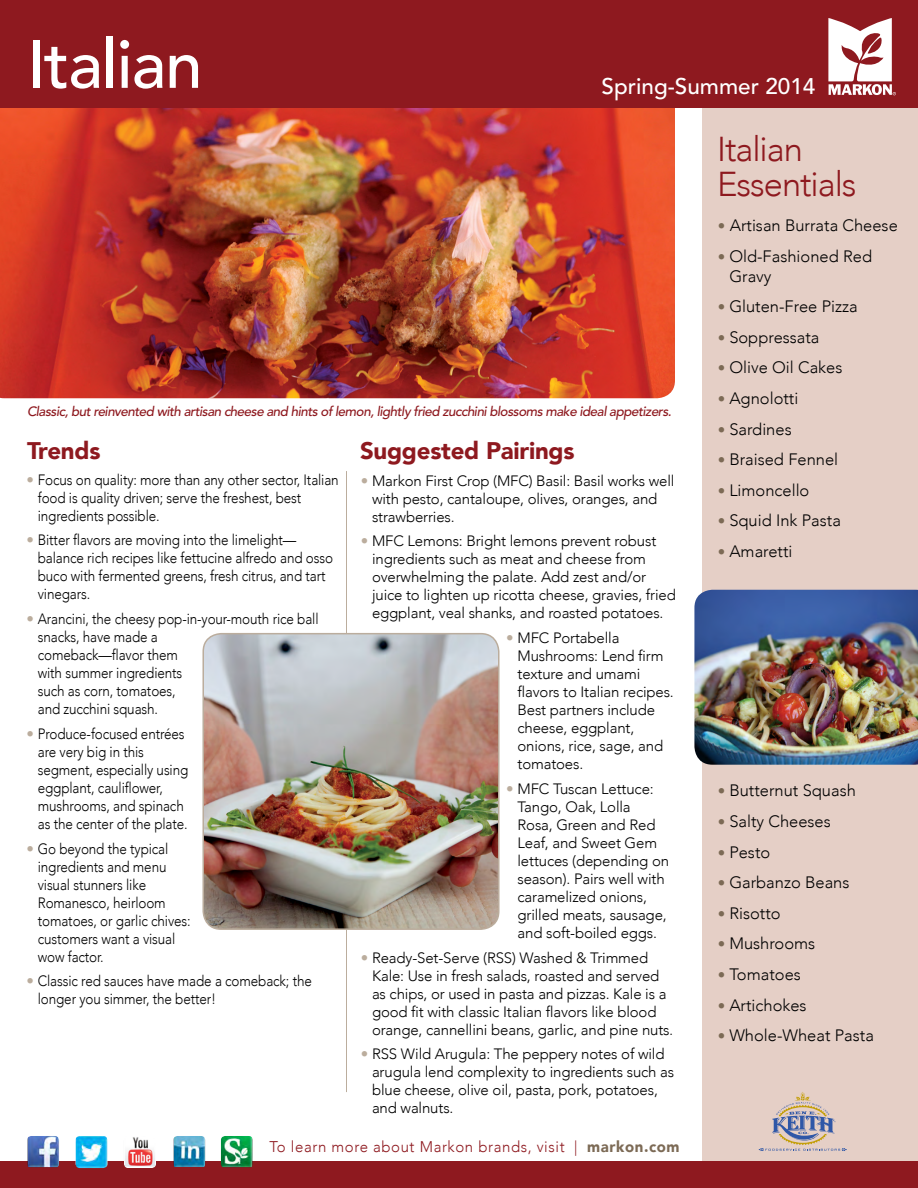
<style>
.page{position:relative;width:918px;height:1188px;background:#fff}
.page>*{position:absolute;margin:0;border:0;box-sizing:border-box;transform-origin:0 0}
.t1{font:500 67.5px "Avenir LT Std";letter-spacing:-.02em;color:#fff}
.t2{font:300 34.5px/34.5px "Avenir LT Com";letter-spacing:-.03em;color:#8e191f}
.t3{font:900 24px "Avenir LT Com";letter-spacing:-.01em;color:#8e191f}
.t4{font:500 22.5px "Avenir LT Std";color:#fff}
.t5{font:300 16.5px/19.8px "Avenir LT Com";color:#000}
.t6{font:300 15.45px "Avenir LT Com";letter-spacing:.04em;color:#8e191f}
.t7{font:300 15px/18px "Avenir LT Com";letter-spacing:-.01em;color:#010000}
.t8{font:300 15px/18px "Avenir LT Com";letter-spacing:-.01em;color:#000;scale:.9 1}
.t9{font:300 15px/18px "Avenir LT Com";letter-spacing:-.01em;color:#010000;scale:.9 1}
.t10{font:italic 500 13.5px "Avenir LT Std";letter-spacing:-.04em;color:#8e191f}
.s1{color:#bbad9d}
.s2{color:#010000}
.s3{color:#000}
.s4{font-weight:900;color:#7c6a55}
.s5{font-size:15px;color:#7c6a55}
</style>
<div class="page">
<img style="left:0;top:108px;width:675px;height:290px">
<div style="left:702px;top:101px;width:216px;height:1087px;background:#e5cfc6"></div>
<div style="left:0;top:0;width:918px;height:108px;background:#8e191f"></div>
<div style="left:0;top:1161px;width:918px;height:27px;background:#8e191f"></div>
<svg style="left:828px;top:18px;width:68px;height:77px"></svg>
<img style="left:694px;top:590px;width:224px;height:175px">
<hr style="left:346px;top:471px;width:1px;height:621px;background:#bbad9d">
<img style="left:205px;top:634px;width:292px;height:295px">
<div style="left:202px;top:633px;width:298px;height:297px;border:2px solid #bbad9d;border-radius:18px"></div>
<img style="left:27px;top:1136px;width:32px;height:31px">
<img style="left:75px;top:1136px;width:33px;height:32px">
<img style="left:124px;top:1137px;width:32px;height:31px">
<img style="left:221px;top:1136px;width:32px;height:31px">
<img style="left:173px;top:1136px;width:32px;height:31px">
<svg style="left:759px;top:1092px;width:88px;height:59px"></svg>
<h1 class="t1" style="left:27px;top:25px;width:177px">Italian</h1>
<h3 class="t4" style="left:602px;top:73px;width:215px">Spring-Summer 2014</h3>
<h2 class="t2" style="left:717px;top:132px;width:141px">Italian<br>Essentials</h2>
<p class="t10" style="left:27px;top:404px;width:646px">Classic, but reinvented with artisan cheese and hints of lemon, lightly fried zucchini blossoms make ideal appetizers.</p>
<h3 class="t3" style="left:27px;top:436px;width:75px">Trends</h3>
<h3 class="t3" style="left:360px;top:436px;width:216px">Suggested Pairings</h3>
<p class="t9" style="left:38px;top:470px;width:336px;text-indent:-11px"><span class="s1">•</span> Focus on quality: more than any other sector, Italian food is quality driven; serve the freshest, best ingredients possible.</p>
<p class="t8" style="left:38px;top:531px;width:330px;text-indent:-11px"><span class="s1">•</span> Bitter flavors are moving into the limelight— balance rich recipes like fettucine alfredo and osso buco with fermented greens, fresh citrus, and tart vinegars<span class="s2">.</span></p>
<p class="t8" style="left:38px;top:610px;width:313px;text-indent:-11px"><span class="s1">•</span> Arancini, the cheesy pop-in-your-mouth rice ball snacks, have made a<br>comeback—flavor them<br>with summer ingredients<br>such as corn, tomatoes,<br>and zucchini squash.</p>
<p class="t9" style="left:38px;top:725px;width:169px;text-indent:-11px"><span class="s1">•</span> Produce-focused entrées are very big in this segment, especially using eggplant, cauliflower, mushrooms, and spinach as the center of the plate.</p>
<p class="t8" style="left:38px;top:839px;width:171px;text-indent:-11px"><span class="s1">•</span> Go beyond the typical ingredients and menu visual stunners like<br>Romanesco, heirloom tomatoes, or garlic chives: customers want a visual wow factor.</p>
<p class="t8" style="left:38px;top:972px;width:306px;text-indent:-11px"><span class="s1">•</span> Classic red sauces have made a comeback; the longer you simmer, the better!</p>
<p class="t7" style="left:372px;top:471px;width:304px;text-indent:-11px"><span class="s1">•</span> Markon First Crop (MFC) Basil: Basil works well with pesto, cantaloupe, olives, oranges, and strawberries.</p>
<p class="t7" style="left:372px;top:532px;width:305px;text-indent:-11px"><span class="s1">•</span> MFC Lemons: Bright lemons prevent robust ingredients such as meat and cheese from overwhelming the palate. Add zest and/or juice to lighten up ricotta cheese, gravies, fried eggplant, veal shanks, and roasted potatoes.</p>
<p class="t7" style="left:518px;top:629px;width:158px;text-indent:-11px"><span class="s1">•</span> MFC Portabella<br>Mushrooms: Lend firm texture and umami flavors to Italian recipes.<br>Best partners include cheese, eggplant, onions, rice, sage, and tomatoes.</p>
<p class="t7" style="left:518px;top:780px;width:153px;text-indent:-11px"><span class="s1">•</span> MFC Tuscan Lettuce:<br>Tango, Oak, Lolla<br>Rosa, Green and Red<br>Leaf, and Sweet Gem lettuces (depending on season). Pairs well with caramelized onions, grilled meats, sausage, and soft-boiled eggs.</p>
<p class="t7" style="left:372px;top:948px;width:303px;text-indent:-11px"><span class="s1">•</span> Ready-Set-Serve (RSS) Washed &amp; Trimmed Kale: Use in fresh salads, roasted and served as chips, or used in pasta and pizzas. Kale is a good fit with classic Italian flavors like blood orange, cannellini beans, garlic, and pine nuts<span class="s3">.</span></p>
<p class="t7" style="left:372px;top:1045px;width:304px;text-indent:-11px"><span class="s1">•</span> RSS Wild Arugula: The peppery notes of wild arugula lend complexity to ingredients such as blue cheese, olive oil, pasta, pork, potatoes, and walnuts.</p>
<p class="t6" style="left:269px;top:1138px;width:412px">To learn more about Markon brands, visit | <span class="s4">markon.com</span></p>
<p class="t5" style="left:718px;top:216px;width:181px"><span class="s5">•</span> Artisan Burrata Cheese</p>
<p class="t5" style="left:729px;top:246px;width:144px;text-indent:-11px"><span class="s5">•</span> Old-Fashioned Red<br>Gravy</p>
<p class="t5" style="left:718px;top:297px;width:141px"><span class="s5">•</span> Gluten-Free Pizza</p>
<p class="t5" style="left:718px;top:327px;width:103px"><span class="s5">•</span> Soppressata</p>
<p class="t5" style="left:718px;top:358px;width:126px"><span class="s5">•</span> Olive Oil Cakes</p>
<p class="t5" style="left:718px;top:388px;width:82px"><span class="s5">•</span> Agnolotti</p>
<p class="t5" style="left:718px;top:419px;width:75px"><span class="s5">•</span> Sardines</p>
<p class="t5" style="left:718px;top:450px;width:122px"><span class="s5">•</span> Braised Fennel</p>
<p class="t5" style="left:718px;top:480px;width:93px"><span class="s5">•</span> Limoncello</p>
<p class="t5" style="left:718px;top:511px;width:124px"><span class="s5">•</span> Squid Ink Pasta</p>
<p class="t5" style="left:718px;top:541px;width:76px"><span class="s5">•</span> Amaretti</p>
<p class="t5" style="left:718px;top:781px;width:139px"><span class="s5">•</span> Butternut Squash</p>
<p class="t5" style="left:718px;top:811px;width:114px"><span class="s5">•</span> Salty Cheeses</p>
<p class="t5" style="left:718px;top:842px;width:54px"><span class="s5">•</span> Pesto</p>
<p class="t5" style="left:718px;top:873px;width:133px"><span class="s5">•</span> Garbanzo Beans</p>
<p class="t5" style="left:718px;top:903px;width:64px"><span class="s5">•</span> Risotto</p>
<p class="t5" style="left:718px;top:934px;width:99px"><span class="s5">•</span> Mushrooms</p>
<p class="t5" style="left:718px;top:964px;width:84px"><span class="s5">•</span> Tomatoes</p>
<p class="t5" style="left:718px;top:995px;width:90px"><span class="s5">•</span> Artichokes</p>
<p class="t5" style="left:718px;top:1026px;width:157px"><span class="s5">•</span> Whole-Wheat Pasta</p>
</div>
